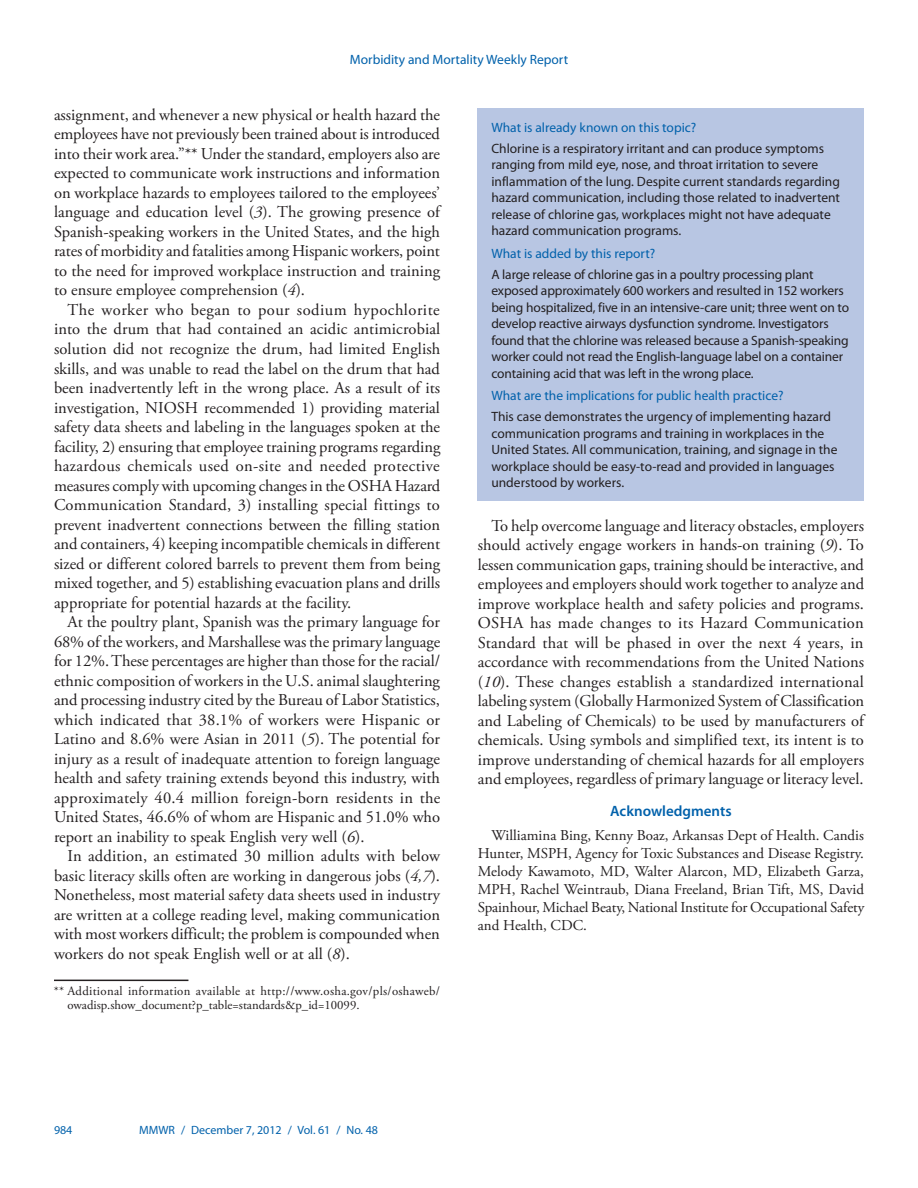
<style>
.page{position:relative;width:918px;height:1188px;background:#fff}
.page>*{position:absolute;margin:0;border:0;box-sizing:border-box;transform-origin:0 0}
.body_copy{font:16.5px/19.5px "Adobe Garamond Pro";color:#231f20;text-align:justify}
.acknowl_text{font:15px/18px "Adobe Garamond Pro";letter-spacing:-.005em;color:#231f20;text-align:justify}
.headline3{font:600 15px "Myriad Pro";color:#0161ab}
.fb_answer{font:13.5px/16.5px "Myriad Pro";letter-spacing:-.005em;color:#231f20}
.fb_question{font:13.5px "Myriad Pro";color:#0161ab}
.footnote_w_rule_text{font:12.75px/14.2px "Adobe Garamond Pro";letter-spacing:.025em;color:#231f20}
.footer_left{font:12px "Myriad Pro";color:#0161ab}
.s1{font-style:italic}
</style>
<div class="page">
<div style="left:478px;top:108px;width:386px;height:393px;background:#b8c6e3"></div>
<hr style="left:54px;top:980px;width:134px;height:1px;background:#231f20">
<p class="fb_question" style="left:350px;top:51px;width:220px">Morbidity and Mortality Weekly Report</p>
<p class="body_copy" style="left:54px;top:106px;width:388px">assignment, and whenever a new physical or health hazard the employees have not previously been trained about is introduced into their work area.”** Under the standard, employers also are expected to communicate work instructions and information on workplace hazards to employees tailored to the employees’ language and education level (<span class="s1">3</span>). The growing presence of Spanish-speaking workers in the United States, and the high rates of morbidity and fatalities among Hispanic workers, point to the need for improved workplace instruction and training to ensure employee comprehension (<span class="s1">4</span>).</p>
<p class="body_copy" style="left:54px;top:301px;width:388px;text-indent:13px">The worker who began to pour sodium hypochlorite into the drum that had contained an acidic antimicrobial solution did not recognize the drum, had limited English skills, and was unable to read the label on the drum that had been inadvertently left in the wrong place. As a result of its investigation, NIOSH recommended 1) providing material safety data sheets and labeling in the languages spoken at the facility, 2) ensuring that employee training programs regarding hazardous chemicals used on-site and needed protective measures comply with upcoming changes in the OSHA Hazard Communication Standard, 3) installing special fittings to prevent inadvertent connections between the filling station and containers, 4) keeping incompatible chemicals in different sized or different colored barrels to prevent them from being mixed together, and 5) establishing evacuation plans and drills appropriate for potential hazards at the facility.</p>
<p class="body_copy" style="left:54px;top:613px;width:388px;text-indent:13px">At the poultry plant, Spanish was the primary language for 68% of the workers, and Marshallese was the primary language for 12%. These percentages are higher than those for the racial/ ethnic composition of workers in the U.S. animal slaughtering and processing industry cited by the Bureau of Labor Statistics, which indicated that 38.1% of workers were Hispanic or Latino and 8.6% were Asian in 2011 (<span class="s1">5</span>). The potential for injury as a result of inadequate attention to foreign language health and safety training extends beyond this industry, with approximately 40.4 million foreign-born residents in the United States, 46.6% of whom are Hispanic and 51.0% who report an inability to speak English very well (<span class="s1">6</span>).</p>
<p class="body_copy" style="left:54px;top:847px;width:388px;text-indent:13px">In addition, an estimated 30 million adults with below basic literacy skills often are working in dangerous jobs (<span class="s1">4,7</span>).<br>Nonetheless, most material safety data sheets used in industry are written at a college reading level, making communication with most workers difficult; the problem is compounded when workers do not speak English well or at all (<span class="s1">8</span>).</p>
<p class="footnote_w_rule_text" style="left:67px;top:984px;width:374px;text-indent:-14px">** Additional information available at http://www.osha.gov/pls/oshaweb/ owadisp.show_document?p_table=standards&amp;p_id=10099.</p>
<p class="fb_question" style="left:491px;top:119px;width:206px">What is already known on this topic?</p>
<p class="fb_answer" style="left:491px;top:140px;width:350px">Chlorine is a respiratory irritant and can produce symptoms ranging from mild eye, nose, and throat irritation to severe inflammation of the lung. Despite current standards regarding hazard communication, including those related to inadvertent release of chlorine gas, workplaces might not have adequate hazard communication programs.</p>
<p class="fb_question" style="left:491px;top:245px;width:165px">What is added by this report?</p>
<p class="fb_answer" style="left:491px;top:266px;width:359px">A large release of chlorine gas in a poultry processing plant exposed approximately 600 workers and resulted in 152 workers being hospitalized, five in an intensive-care unit; three went on to develop reactive airways dysfunction syndrome. Investigators found that the chlorine was released because a Spanish-speaking worker could not read the English-language label on a container containing acid that was left in the wrong place.</p>
<p class="fb_question" style="left:491px;top:387px;width:294px">What are the implications for public health practice?</p>
<p class="fb_answer" style="left:491px;top:408px;width:348px">This case demonstrates the urgency of implementing hazard communication programs and training in workplaces in the United States. All communication, training, and signage in the workplace should be easy-to-read and provided in languages understood by workers.</p>
<p class="body_copy" style="left:478px;top:516px;width:388px;text-indent:13px">To help overcome language and literacy obstacles, employers should actively engage workers in hands-on training (<span class="s1">9</span>). To lessen communication gaps, training should be interactive, and employees and employers should work together to analyze and improve workplace health and safety policies and programs.<br>OSHA has made changes to its Hazard Communication Standard that will be phased in over the next 4 years, in accordance with recommendations from the United Nations (<span class="s1">10</span>). These changes establish a standardized international labeling system (Globally Harmonized System of Classification and Labeling of Chemicals) to be used by manufacturers of chemicals. Using symbols and simplified text, its intent is to improve understanding of chemical hazards for all employers and employees, regardless of primary language or literacy level.</p>
<p class="headline3" style="left:610px;top:801px;width:123px">Acknowledgments</p>
<p class="acknowl_text" style="left:478px;top:827px;width:388px;text-indent:14px">Williamina Bing, Kenny Boaz, Arkansas Dept of Health. Candis Hunter, MSPH, Agency for Toxic Substances and Disease Registry.<br>Melody Kawamoto, MD, Walter Alarcon, MD, Elizabeth Garza, MPH, Rachel Weintraub, Diana Freeland, Brian Tift, MS, David Spainhour, Michael Beaty, National Institute for Occupational Safety and Health, CDC.</p>
<p class="footer_left" style="left:54px;top:1123px;width:20px">984</p>
<p class="footer_left" style="left:139px;top:1123px;width:240px">MMWR / December 7, 2012 / Vol. 61 / No. 48</p>
</div>
